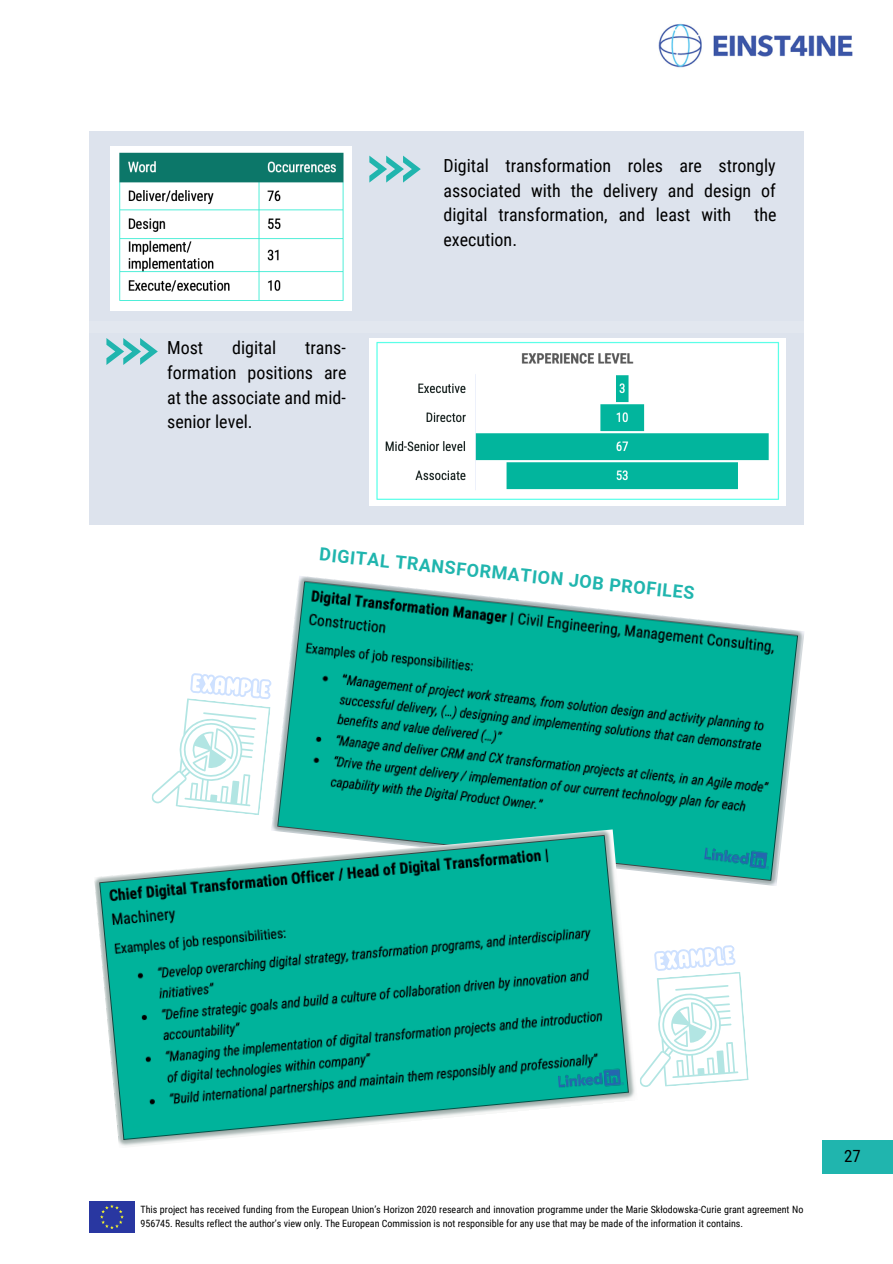
<style>
.page{position:relative;width:893px;height:1264px;background:#fff}
.page>*{position:absolute;margin:0;border:0;box-sizing:border-box;transform-origin:0 0}
.t1{font:18px/24.8px "Roboto Condensed";color:#000;text-align:justify}
.t2{font:700 18px "Roboto";color:#20b5ae}
.t3{font:16.8px "Roboto Condensed";color:#000}
.t4{font:10.05px/13.4px "Roboto Condensed";color:#000}
</style>
<div class="page">
<div style="left:89px;top:129px;width:714px;height:204px;background:#dde3ed"></div>
<div style="left:90px;top:321px;width:714px;height:204px;background:#dde3ed"></div>
<img style="left:271px;top:576px;width:533px;height:310px">
<img style="left:94px;top:829px;width:543px;height:317px">
<svg style="left:369px;top:156px;width:52px;height:27px"></svg>
<svg style="left:106px;top:338px;width:52px;height:27px"></svg>
<img style="left:658px;top:24px;width:195px;height:44px">
<svg style="left:151px;top:638px;width:128px;height:177px"></svg>
<svg style="left:631px;top:910px;width:117px;height:178px"></svg>
<img style="left:702px;top:833px;width:70px;height:48px">
<img style="left:557px;top:1056px;width:68px;height:46px">
<img style="left:110px;top:146px;width:241px;height:164px">
<img style="left:369px;top:338px;width:416px;height:167px">
<div style="left:821px;top:1139px;width:71px;height:34px;background:#20b5ae"></div>
<img style="left:89px;top:1201px;width:45px;height:30px">
<p class="t1" style="left:443px;top:153px;width:334px">Digital transformation roles are strongly associated with the delivery and design of digital transformation, and least with</p>
<p class="t1" style="left:754px;top:203px;width:24px">the</p>
<p class="t1" style="left:167px;top:336px;width:38px">Most</p>
<p class="t1" style="left:232px;top:336px;width:46px">digital</p>
<p class="t1" style="left:167px;top:336px;width:181px;text-indent:138px">trans&shy;formation positions are at the associate and mid&shy;senior level.</p>
<p class="t1" style="left:443px;top:227px;width:75px">execution.</p>
<p class="t2" style="left:320px;top:543px;width:378px;rotate:6deg">DIGITAL TRANSFORMATION JOB PROFILES</p>
<p class="t4" style="left:140px;top:1203px;width:664px">This project has received funding from the European Union’s Horizon 2020 research and innovation programme under the Marie Skłodowska-Curie grant agreement No<br>956745. Results reflect the author’s view only. The European Commission is not responsible for any use that may be made of the information it contains.</p>
<p class="t3" style="left:844px;top:1146px;width:18px">27</p>
</div>
